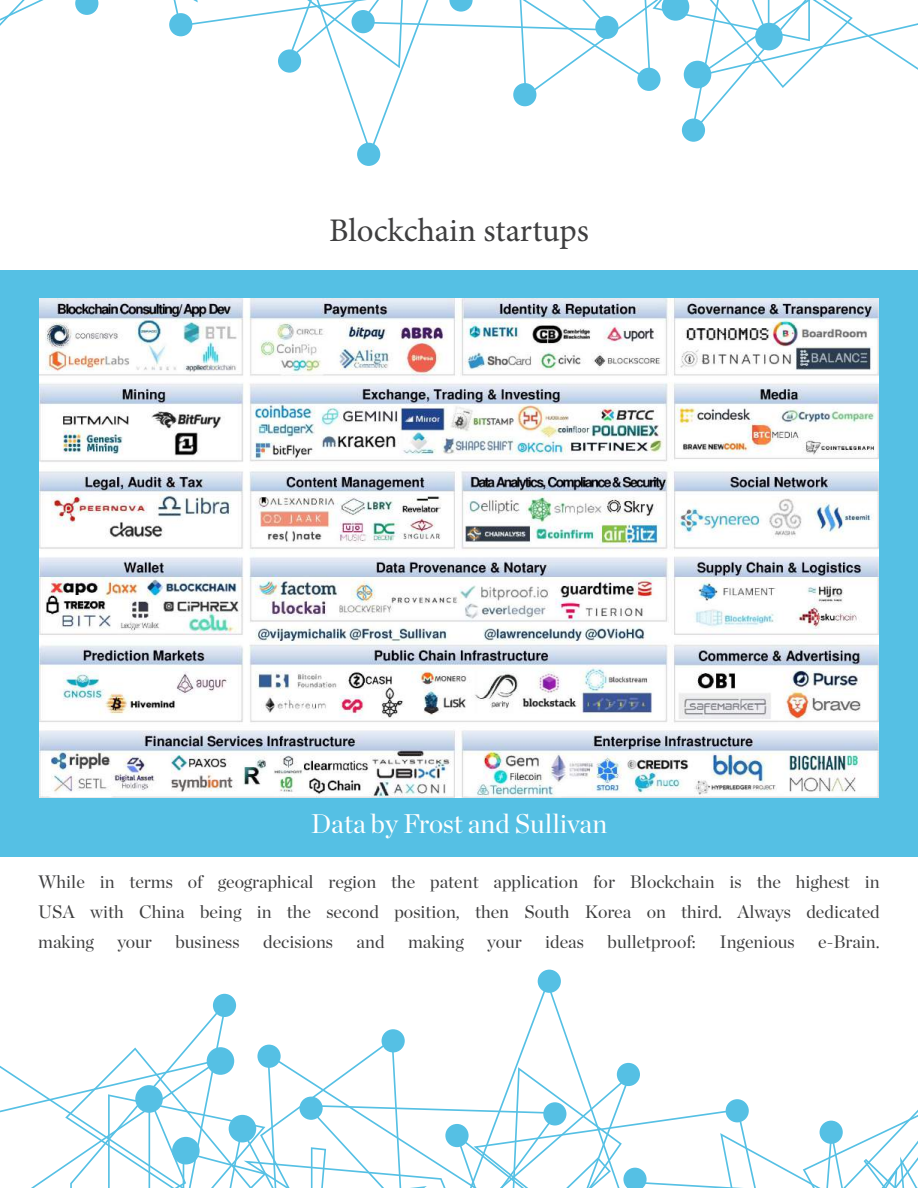
<style>
.page{position:relative;width:918px;height:1188px;background:#fff}
.page>*{position:absolute;margin:0;border:0;box-sizing:border-box;transform-origin:0 0}
.t1{font:33px "Minion Pro";letter-spacing:-.005em;color:#3e3e3f}
.t2{font:27px "Chronicle Display";color:#fff}
.t3{font:18px/30px "Chronicle Display";color:#3e3e3f;text-align:justify}
</style>
<div class="page">
<div style="left:0;top:270px;width:918px;height:586px;background:#55c0e4"></div>
<svg style="left:0;top:980px;width:918px;height:208px"></svg>
<div style="left:538px;top:970px;width:23px;height:23px;background:#55c0e4;border-radius:50%"></div>
<div style="left:382px;top:1029px;width:23px;height:23px;background:#55c0e4;border-radius:50%"></div>
<div style="left:257px;top:1045px;width:24px;height:23px;background:#55c0e4;border-radius:50%"></div>
<div style="left:299px;top:1097px;width:24px;height:23px;background:#55c0e4;border-radius:50%"></div>
<div style="left:213px;top:994px;width:23px;height:23px;background:#55c0e4;border-radius:50%"></div>
<svg style="left:0;top:0;width:44px;height:26px"></svg>
<svg style="left:75px;top:0;width:23px;height:15px"></svg>
<div style="left:169px;top:13px;width:23px;height:23px;background:#55c0e4;border-radius:50%"></div>
<svg style="left:174px;top:0;width:744px;height:155px"></svg>
<div style="left:357px;top:143px;width:23px;height:23px;background:#55c0e4;border-radius:50%"></div>
<div style="left:513px;top:83px;width:23px;height:23px;background:#55c0e4;border-radius:50%"></div>
<div style="left:637px;top:68px;width:24px;height:23px;background:#55c0e4;border-radius:50%"></div>
<div style="left:595px;top:16px;width:24px;height:23px;background:#55c0e4;border-radius:50%"></div>
<div style="left:682px;top:119px;width:23px;height:23px;background:#55c0e4;border-radius:50%"></div>
<img style="left:39px;top:299px;width:840px;height:498px">
<h1 class="t1" style="left:329px;top:209px;width:261px">Blockchain startups</h1>
<h2 class="t2" style="left:311px;top:803px;width:298px">Data by Frost and Sullivan</h2>
<p class="t3" style="left:38px;top:865px;width:843px">While in terms of geographical region the patent application for Blockchain is the highest in USA with China being in the second position, then South Korea on third. Always dedicated making</p>
<p class="t3" style="left:117px;top:925px;width:36px">your</p>
<p class="t3" style="left:175px;top:925px;width:66px">business</p>
<p class="t3" style="left:263px;top:925px;width:71px">decisions</p>
<p class="t3" style="left:357px;top:925px;width:29px">and</p>
<p class="t3" style="left:408px;top:925px;width:57px">making</p>
<p class="t3" style="left:487px;top:925px;width:36px">your</p>
<p class="t3" style="left:545px;top:925px;width:40px">ideas</p>
<p class="t3" style="left:608px;top:925px;width:90px">bulletproof:</p>
<p class="t3" style="left:719px;top:925px;width:77px">Ingenious</p>
<p class="t3" style="left:818px;top:925px;width:63px">e-Brain.</p>
</div>
